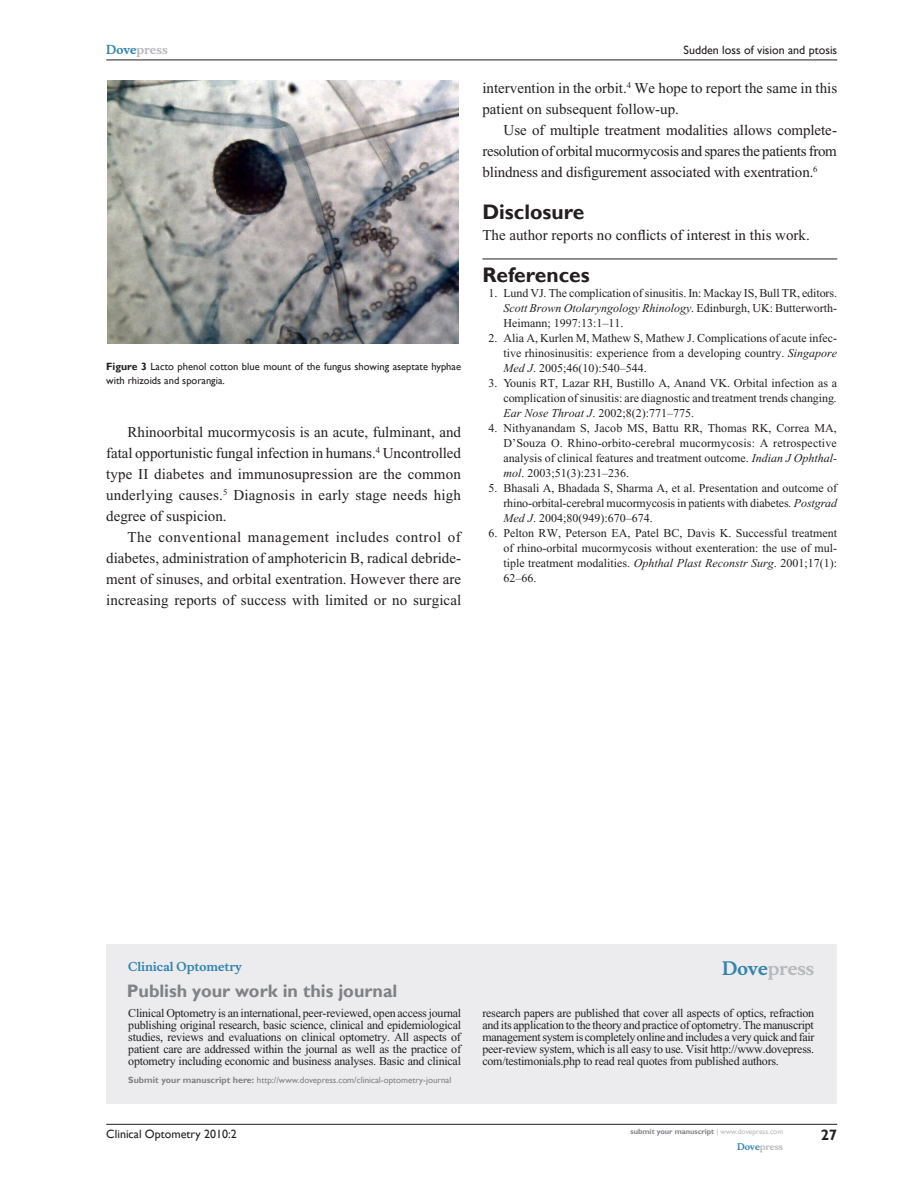
<style>
.page{position:relative;width:918px;height:1188px;background:#fff}
.page>*{position:absolute;margin:0;border:0;box-sizing:border-box;transform-origin:0 0}
.t1{font:700 21px "Gill Sans";color:#231f20}
.t2{font:700 18px "Gill Sans";color:#808285}
.t3{font:700 18px "Musee";color:#b8b9bc}
.t4{font:15px/21px "Times New Roman";color:#231f20;text-align:justify}
.t5{font:700 15px "Gill Sans";color:#231f20}
.t6{font:12px/15px "Times New Roman";letter-spacing:-.005em;color:#231f20;text-align:justify}
.t7{font:12px "Gill Sans";color:#231f20}
.t8{font:700 12px "Musee";color:#3485ae}
.t9{font:700 12px "Musee";color:#b8b9bc}
.t10{font:10.5px/13.5px "Gill Sans";color:#231f20}
.t11{font:9px "Gill Sans";color:#808285}
.t12{font:700 9px "Musee";color:#b8b9bc}
.t13{font:700 7.5px "Gill Sans";color:#808285}
.s1{color:#3485ae}
.s2{font-weight:700}
.s3{font-style:italic}
.s4{font-weight:400;color:#b8b9bc}
</style>
<div class="page">
<div style="left:106px;top:944px;width:731px;height:159px;background:#ececee"></div>
<hr style="left:106px;top:1124px;width:731px;height:1px;background:#231f20">
<hr style="left:106px;top:60px;width:731px;height:1px;background:#231f20">
<img style="left:108px;top:81px;width:350px;height:262px">
<hr style="left:482px;top:259px;width:355px;height:1px;background:#231f20">
<p class="t9" style="left:106px;top:43px;width:63px"><span class="s1">Dove</span>press</p>
<p class="t7" style="left:684px;top:43px;width:155px">Sudden loss of vision and ptosis</p>
<p class="t10" style="left:106px;top:360px;width:356px"><span class="s2">Figure 3</span> Lacto phenol cotton blue mount of the fungus showing aseptate hyphae with rhizoids and sporangia.</p>
<p class="t4" style="left:106px;top:421px;width:356px;text-indent:21px">Rhinoorbital mucormycosis is an acute, fulminant, and fatal opportunistic fungal infection in humans.<sup>4</sup> Uncontrolled type II diabetes and immunosupression are the common underlying causes.<sup>5</sup> Diagnosis in early stage needs high degree of suspicion.</p>
<p class="t4" style="left:106px;top:526px;width:356px;text-indent:21px">The conventional management includes control of diabetes, administration of amphotericin B, radical debride&shy;ment of sinuses, and orbital exentration. However there are increasing reports of success with limited or no surgical</p>
<p class="t4" style="left:482px;top:77px;width:356px">intervention in the orbit.<sup>4</sup> We hope to report the same in this patient on subsequent follow-up.</p>
<p class="t4" style="left:482px;top:119px;width:356px;text-indent:21px">Use of multiple treatment modalities allows complete&shy;resolution of orbital mucormycosis and spares the patients from blindness and disfigurement associated with exentration.<sup>6</sup></p>
<h1 class="t1" style="left:482px;top:199px;width:103px">Disclosure</h1>
<p class="t4" style="left:482px;top:224px;width:329px">The author reports no conflicts of interest in this work.</p>
<h1 class="t1" style="left:482px;top:262px;width:109px">References</h1>
<p class="t6" style="left:503px;top:286px;width:335px;text-indent:-15px">1. Lund VJ. The complication of sinusitis. In: Mackay IS, Bull TR, editors.<br><span class="s3">Scott Brown Otolaryngology Rhinology</span>. Edinburgh, UK: Butterworth-Heimann; 1997:13:1–11.</p>
<p class="t6" style="left:503px;top:331px;width:335px;text-indent:-15px">2. Alia A, Kurlen M, Mathew S, Mathew J. Complications of acute infec&shy;tive rhinosinusitis: experience from a developing country. <span class="s3">Singapore Med J</span>. 2005;46(10):540–544.</p>
<p class="t6" style="left:503px;top:376px;width:335px;text-indent:-15px">3. Younis RT, Lazar RH, Bustillo A, Anand VK. Orbital infection as a complication of sinusitis: are diagnostic and treatment trends changing<span class="s3">.<br>Ear Nose Throat J</span>. 2002;8(2):771–775.</p>
<p class="t6" style="left:503px;top:421px;width:335px;text-indent:-15px">4. Nithyanandam S, Jacob MS, Battu RR, Thomas RK, Correa MA, D’Souza O. Rhino-orbito-cerebral mucormycosis: A retrospective analysis of clinical features and treatment outcome. <span class="s3">Indian J Ophthal&shy;mol</span>. 2003;51(3):231–236.</p>
<p class="t6" style="left:503px;top:481px;width:335px;text-indent:-15px">5. Bhasali A, Bhadada S, Sharma A, et al. Presentation and outcome of rhino-orbital-cerebral mucormycosis in patients with diabetes<span class="s3">. Postgrad Med J</span>. 2004;80(949):670–674.</p>
<p class="t6" style="left:503px;top:526px;width:335px;text-indent:-15px">6. Pelton RW, Peterson EA, Patel BC, Davis K. Successful treatment of rhino-orbital mucormycosis without exenteration: the use of mul&shy;tiple treatment modalities. <span class="s3">Ophthal Plast Reconstr Surg</span>. 2001;17(1):<br>62–66.</p>
<p class="t8" style="left:128px;top:959px;width:115px">Clinical Optometry</p>
<h2 class="t2" style="left:127px;top:980px;width:272px">Publish your work in this journal</h2>
<h2 class="t3" style="left:722px;top:958px;width:94px"><span class="s1">Dove</span>press</h2>
<p class="t6" style="left:128px;top:1007px;width:335px;line-height:12px">Clinical Optometry is an international, peer-reviewed, open access journal publishing original research, basic science, clinical and epidemiological studies, reviews and evaluations on clinical optometry. All aspects of patient care are addressed within the journal as well as the practice of optometry including economic and business analyses. Basic and clinical</p>
<p class="t6" style="left:482px;top:1007px;width:333px;line-height:12px">research papers are published that cover all aspects of optics, refraction and its application to the theory and practice of optometry. The manuscript management system is completely online and includes a very quick and fair peer-review system, which is all easy to use. Visit http://www.dovepress. com/testimonials.php to read real quotes from published authors.</p>
<p class="t11" style="left:128px;top:1075px;width:325px"><span class="s2">Submit your manuscript here:</span> http://www.dovepress.com/clinical-optometry-journal</p>
<p class="t7" style="left:106px;top:1127px;width:132px">Clinical Optometry 2010:2</p>
<p class="t13" style="left:631px;top:1127px;width:154px">submit your manuscript <span class="s4">| www.dovepress.com</span></p>
<p class="t12" style="left:737px;top:1141px;width:48px"><span class="s1">Dove</span>press</p>
<p class="t5" style="left:821px;top:1126px;width:18px">27</p>
</div>
